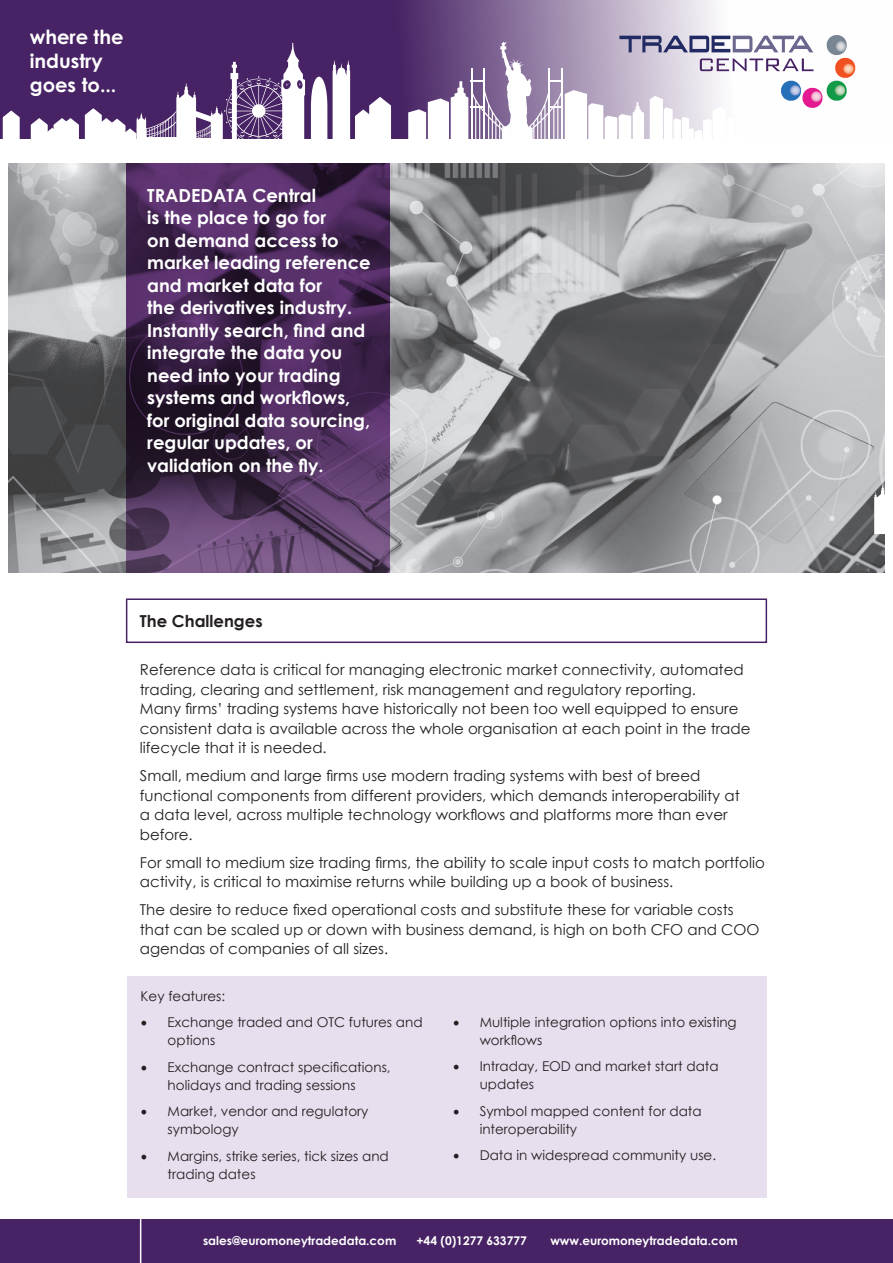
<style>
.page{position:relative;width:893px;height:1263px;background:#fff}
.page>*{position:absolute;margin:0;border:0;box-sizing:border-box;transform-origin:0 0}
.t1{font:700 19.5px/24px "Century Gothic Std";color:#fff}
.t2{font:700 18px/22.5px "Century Gothic";color:#fff}
.t3{font:700 16.5px "Century Gothic";color:#231f20}
.t4{font:15px/19.5px "Century Gothic";color:#231f20}
.t5{font:13.5px/18px "Century Gothic";color:#231f20}
.t6{font:700 12px "Century Gothic Std";color:#fff}
.s1{font-family:"Minion Pro";font-size:18px}
</style>
<div class="page">
<div style="left:0;top:1219px;width:893px;height:44px;background:#472264"></div>
<hr style="left:140px;top:1193px;width:1px;height:70px;background:#fff">
<svg style="left:0;top:0;width:717px;height:139px;background:#5f3f78"></svg>
<img style="left:8px;top:163px;width:877px;height:410px">
<svg style="left:126px;top:163px;width:264px;height:410px;background:#482b56"></svg>
<svg style="left:874px;top:485px;width:11px;height:49px"></svg>
<div style="left:126px;top:598px;width:641px;height:45px;border:2px solid #472264"></div>
<svg style="left:311px;top:66px;width:16px;height:73px"></svg>
<svg style="left:333px;top:60px;width:58px;height:79px"></svg>
<svg style="left:3px;top:110px;width:17px;height:29px"></svg>
<svg style="left:31px;top:118px;width:48px;height:21px"></svg>
<svg style="left:85px;top:43px;width:220px;height:96px"></svg>
<svg style="left:408px;top:34px;width:448px;height:105px"></svg>
<div style="left:127px;top:976px;width:640px;height:221px;background:#e8dfee"></div>
<p class="t1" style="left:30px;top:24px;width:95px">where the industry goes to...</p>
<p class="t2" style="left:147px;top:183px;width:225px">TRADEDATA Central<br>is the place to go for<br>on demand access to market leading reference and market data for<br>the derivatives industry.<br>Instantly search, find and integrate the data you need into your trading systems and workflows, for original data sourcing, regular updates, or validation on the fly.</p>
<p class="t3" style="left:140px;top:610px;width:124px">The Challenges</p>
<p class="t4" style="left:140px;top:660px;width:612px">Reference data is critical for managing electronic market connectivity, automated trading, clearing and settlement, risk management and regulatory reporting.<br>Many firms’ trading systems have historically not been too well equipped to ensure consistent data is available across the whole organisation at each point in the trade lifecycle that it is needed.</p>
<p class="t4" style="left:140px;top:766px;width:601px">Small, medium and large firms use modern trading systems with best of breed functional components from different providers, which demands interoperability at a data level, across multiple technology workflows and platforms more than ever before.</p>
<p class="t4" style="left:140px;top:852px;width:626px">For small to medium size trading firms, the ability to scale input costs to match portfolio activity, is critical to maximise returns while building up a book of business.</p>
<p class="t4" style="left:140px;top:900px;width:621px">The desire to reduce fixed operational costs and substitute these for variable costs that can be scaled up or down with business demand, is high on both CFO and COO agendas of companies of all sizes.</p>
<p class="t5" style="left:141px;top:987px;width:86px">Key features:</p>
<p class="t5" style="left:168px;top:1013px;width:256px;text-indent:-27px"><span class="s1">•</span> Exchange traded and OTC futures and options</p>
<p class="t5" style="left:141px;top:1058px;width:251px;text-align:center"><span class="s1">•</span> Exchange contract specifications, holidays and trading sessions</p>
<p class="t5" style="left:168px;top:1102px;width:202px;text-indent:-27px"><span class="s1">•</span> Market, vendor and regulatory symbology</p>
<p class="t5" style="left:168px;top:1147px;width:223px;text-indent:-27px"><span class="s1">•</span> Margins, strike series, tick sizes and trading dates</p>
<p class="t5" style="left:480px;top:1013px;width:259px;text-indent:-27px"><span class="s1">•</span> Multiple integration options into existing workflows</p>
<p class="t5" style="left:480px;top:1057px;width:241px;text-indent:-27px"><span class="s1">•</span> Intraday, EOD and market start data updates</p>
<p class="t5" style="left:480px;top:1102px;width:224px;text-indent:-27px"><span class="s1">•</span> Symbol mapped content for data interoperability</p>
<p class="t5" style="left:453px;top:1146px;width:265px"><span class="s1">•</span> Data in widespread community use.</p>
<p class="t6" style="left:203px;top:1233px;width:195px">sales@euromoneytradedata.com</p>
<p class="t6" style="left:416px;top:1233px;width:112px">+44 (0)1277 633777</p>
<p class="t6" style="left:550px;top:1233px;width:189px">www.euromoneytradedata.com</p>
</div>
